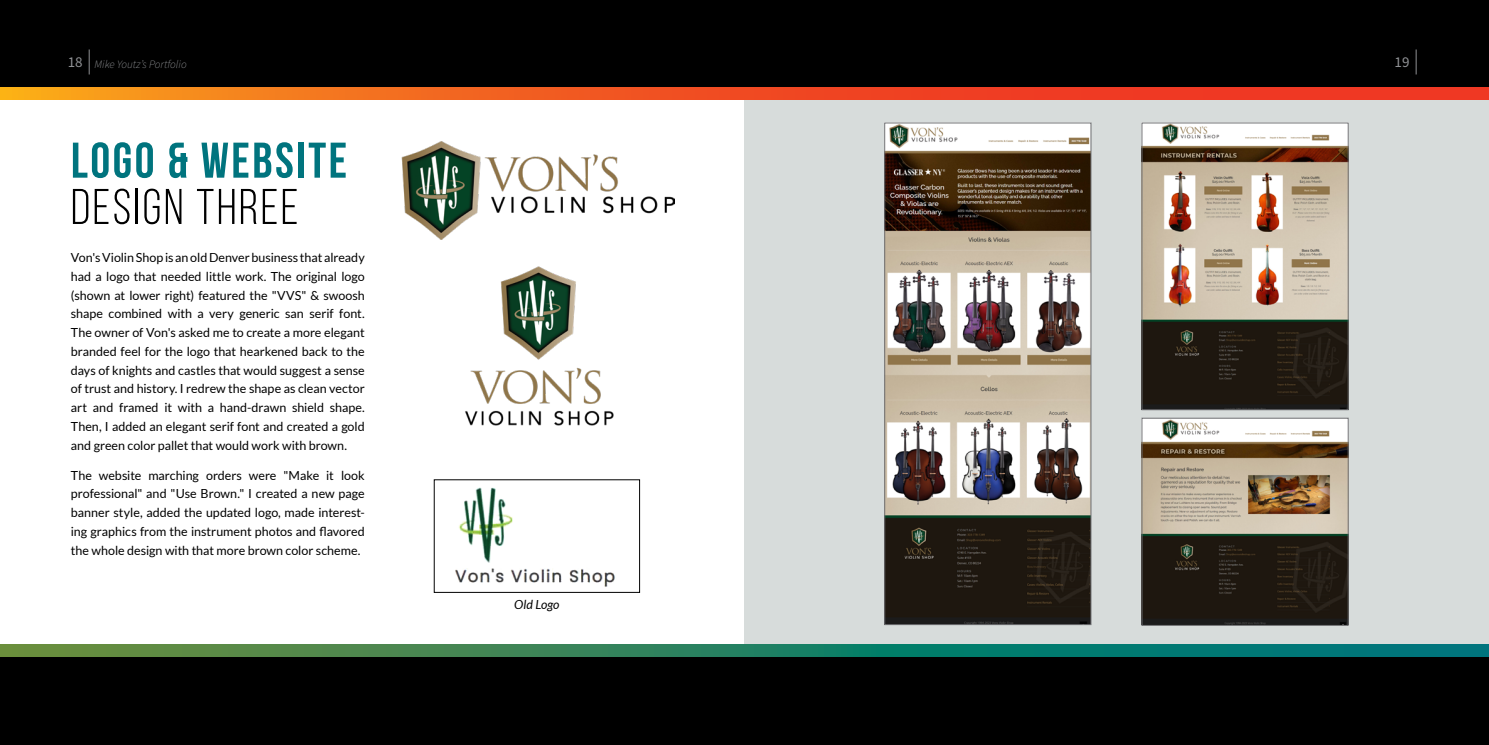
<style>
.page{position:relative;width:1489px;height:745px;background:#fff}
.page>*{position:absolute;margin:0;border:0;box-sizing:border-box;transform-origin:0 0}
.t1{font:700 50px "Bebas Neue";letter-spacing:.05em;color:#00747e}
.t2{font:50px "Bebas Neue";letter-spacing:.05em;color:#000}
.t3{font:15px "Source Sans Pro";color:#8f9194}
.t4{font:12.5px/18.8px "Lato";color:#000;text-align:justify}
.t5{font:italic 12.5px "Lato";color:#000}
.t6{font:italic 300 11.25px "Source Sans Pro";color:#8f9194}
.s1{font-weight:400;font-style:normal;font-size:15px}
</style>
<div class="page">
<div style="left:0;top:0;width:1488px;height:744px;background:#000"></div>
<div style="left:0;top:90px;width:744px;height:566px;background:#fff"></div>
<div style="left:744px;top:92px;width:744px;height:556px;background:#d7dcdb"></div>
<svg style="left:0;top:644px;width:1488px;height:12px;background:#27815f"></svg>
<img style="left:886px;top:125px;width:203px;height:497px">
<div style="left:884px;top:123px;width:207px;height:501px;border:1px solid #6d6e71"></div>
<img style="left:1143px;top:125px;width:203px;height:282px">
<div style="left:1141px;top:123px;width:207px;height:286px;border:1px solid #6d6e71"></div>
<img style="left:1143px;top:420px;width:203px;height:203px">
<div style="left:1141px;top:418px;width:207px;height:207px;border:1px solid #6d6e71"></div>
<img style="left:401px;top:142px;width:273px;height:98px">
<svg style="left:0;top:88px;width:1488px;height:11px;background:#f15820"></svg>
<img style="left:465px;top:266px;width:149px;height:160px">
<img style="left:455px;top:487px;width:160px;height:100px">
<svg style="left:89px;top:49px;width:1px;height:25px"></svg>
<svg style="left:1415px;top:49px;width:1px;height:25px"></svg>
<p class="t6" style="left:68px;top:57px;width:120px"><span class="s1">18</span> Mike Youtz’s Portfolio</p>
<p class="t3" style="left:1394px;top:52px;width:16px">19</p>
<h1 class="t1" style="left:71px;top:133px;width:278px">LOGO &amp; WEBSITE</h1>
<h1 class="t2" style="left:71px;top:180px;width:229px">DESIGN THREE</h1>
<p class="t4" style="left:71px;top:248px;width:295px">Von's Violin Shop is an old Denver business that already had a logo that needed little work. The original logo (shown at lower right) featured the "VVS" &amp; swoosh shape combined with a very generic san serif font.<br>The owner of Von's asked me to create a more elegant branded feel for the logo that hearkened back to the days of knights and castles that would suggest a sense of trust and history. I redrew the shape as clean vector art and framed it with a hand-drawn shield shape.<br>Then, I added an elegant serif font and created a gold and green color pallet that would work with brown.</p>
<p class="t4" style="left:71px;top:465px;width:295px">The website marching orders were "Make it look professional" and "Use Brown." I created a new page banner style, added the updated logo, made interest&shy;ing graphics from the instrument photos and flavored the whole design with that more brown color scheme.</p>
<p class="t5" style="left:514px;top:597px;width:47px">Old Logo</p>
</div>
